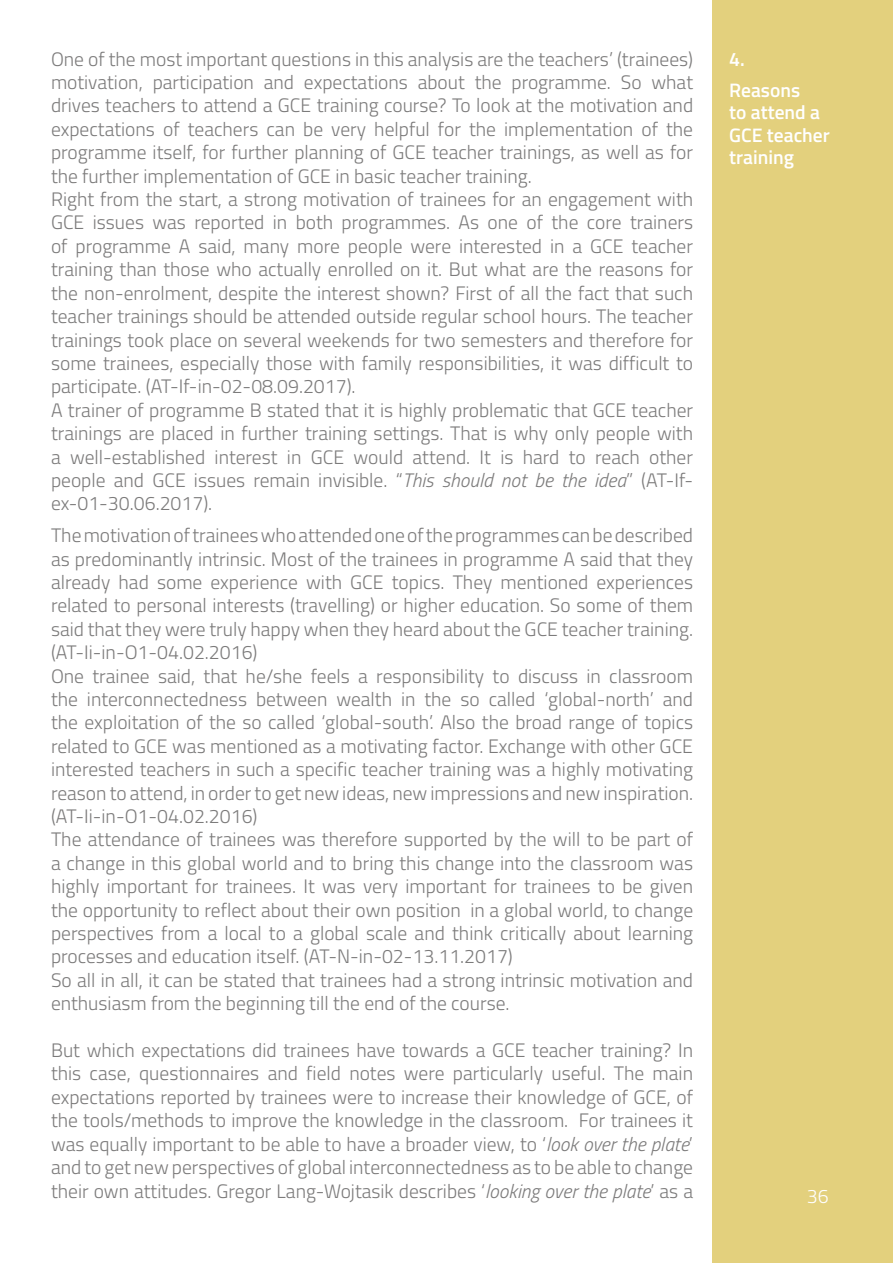
<style>
.page{position:relative;width:893px;height:1263px;background:#fff}
.page>*{position:absolute;margin:0;border:0;box-sizing:border-box;transform-origin:0 0}
.t1{font:300 19.5px/23.4px "Titillium";color:#7c7b7b}
.t2{font:600 19.5px/22.5px "Titillium";color:#fff}
.t3{font:300 19.5px "Titillium";color:#fff}
.s1{font-style:italic}
</style>
<div class="page">
<div style="left:712px;top:0;width:181px;height:1263px;background:#e3d07d"></div>
<p class="t1" style="left:51px;top:46px;width:644px">One of the most important questions in this analysis are the teachers’ (trainees) motivation, participation and expectations about the programme. So what drives teachers to attend a GCE training course? To look at the motivation and expectations of teachers can be very helpful for the implementation of the programme itself, for further planning of GCE teacher trainings, as well as for the further implementation of GCE in basic teacher training.<br>Right from the start, a strong motivation of trainees for an engagement with GCE issues was reported in both programmes. As one of the core trainers of programme A said, many more people were interested in a GCE teacher training than those who actually enrolled on it. But what are the reasons for the non-enrolment, despite the interest shown? First of all the fact that such teacher trainings should be attended outside regular school hours. The teacher trainings took place on several weekends for two semesters and therefore for some trainees, especially those with family responsibilities, it was difficult to participate. (AT-If-in-02-08.09.2017).<br>A trainer of programme B stated that it is highly problematic that GCE teacher trainings are placed in further training settings. That is why only people with a well-established interest in GCE would attend. It is hard to reach other people and GCE issues remain invisible. “<span class="s1">This should not be the idea</span>” (AT-If&shy;ex-01-30.06.2017).</p>
<p class="t1" style="left:51px;top:523px;width:644px">The motivation of trainees who attended one of the programmes can be described as predominantly intrinsic. Most of the trainees in programme A said that they already had some experience with GCE topics. They mentioned experiences related to personal interests (travelling) or higher education. So some of them said that they were truly happy when they heard about the GCE teacher training. (AT-Ii-in-O1-04.02.2016)<br>One trainee said, that he/she feels a responsibility to discuss in classroom the interconnectedness between wealth in the so called ‘global-north’ and the exploitation of the so called ‘global-south’. Also the broad range of topics related to GCE was mentioned as a motivating factor. Exchange with other GCE interested teachers in such a specific teacher training was a highly motivating reason to attend, in order to get new ideas, new impressions and new inspiration. (AT-Ii-in-O1-04.02.2016)<br>The attendance of trainees was therefore supported by the will to be part of a change in this global world and to bring this change into the classroom was highly important for trainees. It was very important for trainees to be given the opportunity to reflect about their own position in a global world, to change perspectives from a local to a global scale and think critically about learning processes and education itself. (AT-N-in-02-13.11.2017)<br>So all in all, it can be stated that trainees had a strong intrinsic motivation and enthusiasm from the beginning till the end of the course.</p>
<p class="t1" style="left:51px;top:1037px;width:644px;text-align:justify">But which expectations did trainees have towards a GCE teacher training? In this case, questionnaires and field notes were particularly useful. The main expectations reported by trainees were to increase their knowledge of GCE, of the tools/methods to improve the knowledge in the classroom. For trainees it was equally important to be able to have a broader view, to ‘<span class="s1">look over the plate</span>’ and to get new perspectives of global interconnectedness as to be able to change their own attitudes. Gregor Lang-Wojtasik describes ‘<span class="s1">looking over the plate</span>’ as a</p>
<p class="t2" style="left:729px;top:42px;width:72px;line-height:31px">4.<br>Reasons</p>
<p class="t2" style="left:729px;top:100px;width:102px">to attend a<br>GCE teacher training</p>
<p class="t3" style="left:807px;top:1182px;width:23px">36</p>
</div>
